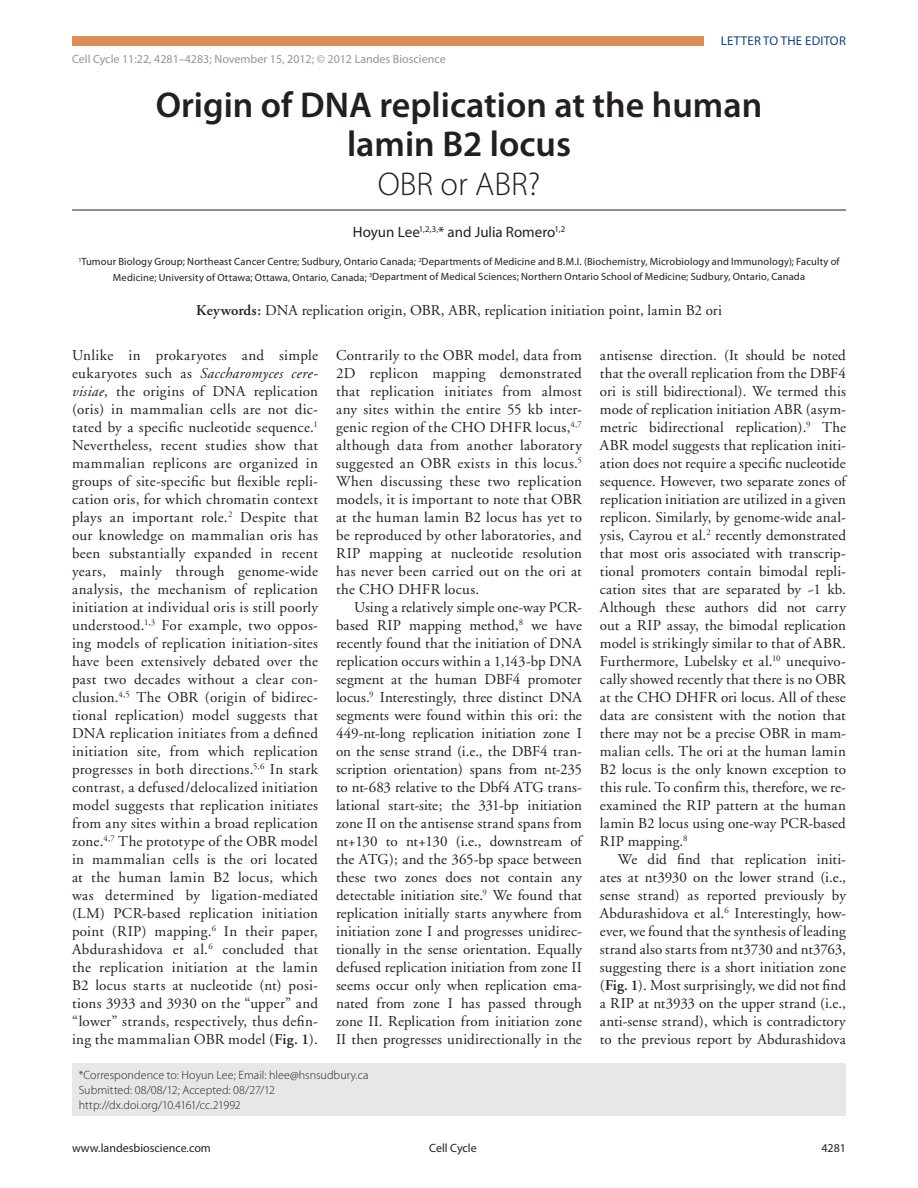
<style>
.page{position:relative;width:918px;height:1188px;background:#fff}
.page>*{position:absolute;margin:0;border:0;box-sizing:border-box;transform-origin:0 0}
.t1{font:600 36px/39px "Myriad Pro";color:#231f20;text-align:center}
.t2{font:300 33px "Myriad Pro";color:#231f20}
.t3{font:15px/18px "Adobe Garamond";letter-spacing:.01em;color:#231f20;text-align:justify}
.t4{font:15px "Myriad Pro";color:#231f20}
.t5{font:12.75px "Myriad Pro";letter-spacing:.02em;color:#193f7c}
.t6{font:300 12px/15px "Myriad Pro";color:#231f20}
.t7{font:12px "Myriad Pro";color:#939598}
.t8{font:12px "Myriad Pro";color:#231f20}
.t9{font:10.5px/15px "Myriad Pro";letter-spacing:.015em;color:#231f20;text-align:center}
.s1{font-weight:600}
.s2{font-style:italic}
</style>
<div class="page">
<div style="left:72px;top:36px;width:632px;height:10px;background:#df8e57"></div>
<hr style="left:72px;top:210px;width:774px;height:1px;background:#231f20">
<div style="left:72px;top:1063px;width:774px;height:53px;background:#e6e7e9"></div>
<p class="t7" style="left:72px;top:52px;width:375px">Cell Cycle 11:22, 4281–4283; November 15, 2012; © 2012 Landes Bioscience</p>
<p class="t5" style="left:721px;top:32px;width:127px">Letter to the Editor</p>
<h1 class="t1" style="left:156px;top:85px;width:608px">Origin of DNA replication at the human lamin B2 locus</h1>
<h2 class="t2" style="left:378px;top:164px;width:164px">OBR or ABR?</h2>
<p class="t4" style="left:353px;top:223px;width:214px">Hoyun Lee<sup>1,2,3,</sup>* and Julia Romero<sup>1,2</sup></p>
<p class="t9" style="left:78px;top:254px;width:763px"><sup>1</sup>Tumour Biology Group; Northeast Cancer Centre; Sudbury, Ontario Canada; <sup>2</sup>Departments of Medicine and B.M.I . (Biochemistry, Microbiology and Immunology); Faculty of<br>Medicine; University of Ottawa; Ottawa, Ontario, Canada; <sup>3</sup>Department of Medical Sciences; Northern Ontario School of Medicine; Sudbury, Ontario, Canada</p>
<p class="t3" style="left:196px;top:301px;width:527px"><span class="s1">Keywords:</span> DNA replication origin, OBR, ABR, replication initiation point, lamin B2 ori</p>
<p class="t3" style="left:72px;top:347px;width:248px">Unlike in prokaryotes and simple eukaryotes such as <span class="s2">Saccharomyces cere&shy;visiae</span>, the origins of DNA replication (oris) in mammalian cells are not dic&shy;tated by a specific nucleotide sequence.<sup>1<br></sup>Nevertheless, recent studies show that mammalian replicons are organized in groups of site-specific but flexible repli&shy;cation oris, for which chromatin context plays an important role.<sup>2</sup> Despite that our knowledge on mammalian oris has been substantially expanded in recent years, mainly through genome-wide analysis, the mechanism of replication initiation at individual oris is still poorly understood.<sup>1,3</sup> For example, two oppos&shy;ing models of replication initiation-sites have been extensively debated over the past two decades without a clear con&shy;clusion.<sup>4,5</sup> The OBR (origin of bidirec&shy;tional replication) model suggests that DNA replication initiates from a defined initiation site, from which replication progresses in both directions.<sup>5,6</sup> In stark contrast, a defused/delocalized initiation model suggests that replication initiates from any sites within a broad replication zone.<sup>4,7</sup> The prototype of the OBR model in mammalian cells is the ori located at the human lamin B2 locus, which was determined by ligation-mediated (LM) PCR-based replication initiation point (RIP) mapping.<sup>6</sup> In their paper, Abdurashidova et al.<sup>6</sup> concluded that the replication initiation at the lamin B2 locus starts at nucleotide (nt) posi&shy;tions 3933 and 3930 on the “upper” and “lower” strands, respectively, thus defin&shy;ing the mammalian OBR model (<span class="s1">Fig. 1</span>).</p>
<p class="t3" style="left:336px;top:347px;width:248px">Contrarily to the OBR model, data from 2D replicon mapping demonstrated that replication initiates from almost any sites within the entire 55 kb inter&shy;genic region of the CHO DHFR locus,<sup>4,7 </sup>although data from another laboratory suggested an OBR exists in this locus.<sup>5<br></sup>When discussing these two replication models, it is important to note that OBR at the human lamin B2 locus has yet to be reproduced by other laboratories, and RIP mapping at nucleotide resolution has never been carried out on the ori at the CHO DHFR locus.</p>
<p class="t3" style="left:336px;top:599px;width:247px;text-indent:18px">Using a relatively simple one-way PCR&shy;based RIP mapping method,<sup>8</sup> we have recently found that the initiation of DNA replication occurs within a 1,143-bp DNA segment at the human DBF4 promoter locus.<sup>9</sup> Interestingly, three distinct DNA segments were found within this ori: the 449-nt-long replication initiation zone I on the sense strand (i.e., the DBF4 tran&shy;scription orientation) spans from nt-235 to nt-683 relative to the Dbf4 ATG trans&shy;lational start-site; the 331-bp initiation zone II on the antisense strand spans from nt+130 to nt+130 (i.e., downstream of the ATG); and the 365-bp space between these two zones does not contain any detectable initiation site.<sup>9</sup> We found that replication initially starts anywhere from initiation zone I and progresses unidirec&shy;tionally in the sense orientation. Equally defused replication initiation from zone II seems occur only when replication ema&shy;nated from zone I has passed through zone II. Replication from initiation zone II then progresses unidirectionally in the</p>
<p class="t6" style="left:79px;top:1068px;width:291px">*Correspondence to: Hoyun Lee; Email: hlee@hsnsudbury.ca<br>Submitted: 08/08/12; Accepted: 08/27/12 http://dx.doi.org/10.4161/cc.21992</p>
<p class="t3" style="left:600px;top:347px;width:247px">antisense direction. (It should be noted that the overall replication from the DBF4 ori is still bidirectional). We termed this mode of replication initiation ABR (asym&shy;metric bidirectional replication).<sup>9</sup> The ABR model suggests that replication initi&shy;ation does not require a specific nucleotide sequence. However, two separate zones of replication initiation are utilized in a given replicon. Similarly, by genome-wide anal&shy;ysis, Cayrou et al.<sup>2</sup> recently demonstrated that most oris associated with transcrip&shy;tional promoters contain bimodal repli&shy;cation sites that are separated by ~1 kb.<br>Although these authors did not carry out a RIP assay, the bimodal replication model is strikingly similar to that of ABR.<br>Furthermore, Lubelsky et al.<sup>10</sup> unequivo&shy;cally showed recently that there is no OBR at the CHO DHFR ori locus. All of these data are consistent with the notion that there may not be a precise OBR in mam&shy;malian cells. The ori at the human lamin B2 locus is the only known exception to this rule. To confirm this, therefore, we re&shy;examined the RIP pattern at the human lamin B2 locus using one-way PCR-based RIP mapping.<sup>8</sup></p>
<p class="t3" style="left:600px;top:851px;width:247px;text-indent:18px">We did find that replication initi&shy;ates at nt3930 on the lower strand (i.e., sense strand) as reported previously by Abdurashidova et al.<sup>6</sup> Interestingly, how&shy;ever, we found that the synthesis of leading strand also starts from nt3730 and nt3763, suggesting there is a short initiation zone (<span class="s1">Fig. 1</span>). Most surprisingly, we did not find a RIP at nt3933 on the upper strand (i.e., anti-sense strand), which is contradictory to the previous report by Abdurashidova</p>
<p class="t8" style="left:72px;top:1141px;width:140px">www.landesbioscience.com</p>
<p class="t8" style="left:429px;top:1141px;width:49px">Cell Cycle</p>
<p class="t8" style="left:821px;top:1141px;width:26px">4281</p>
</div>
